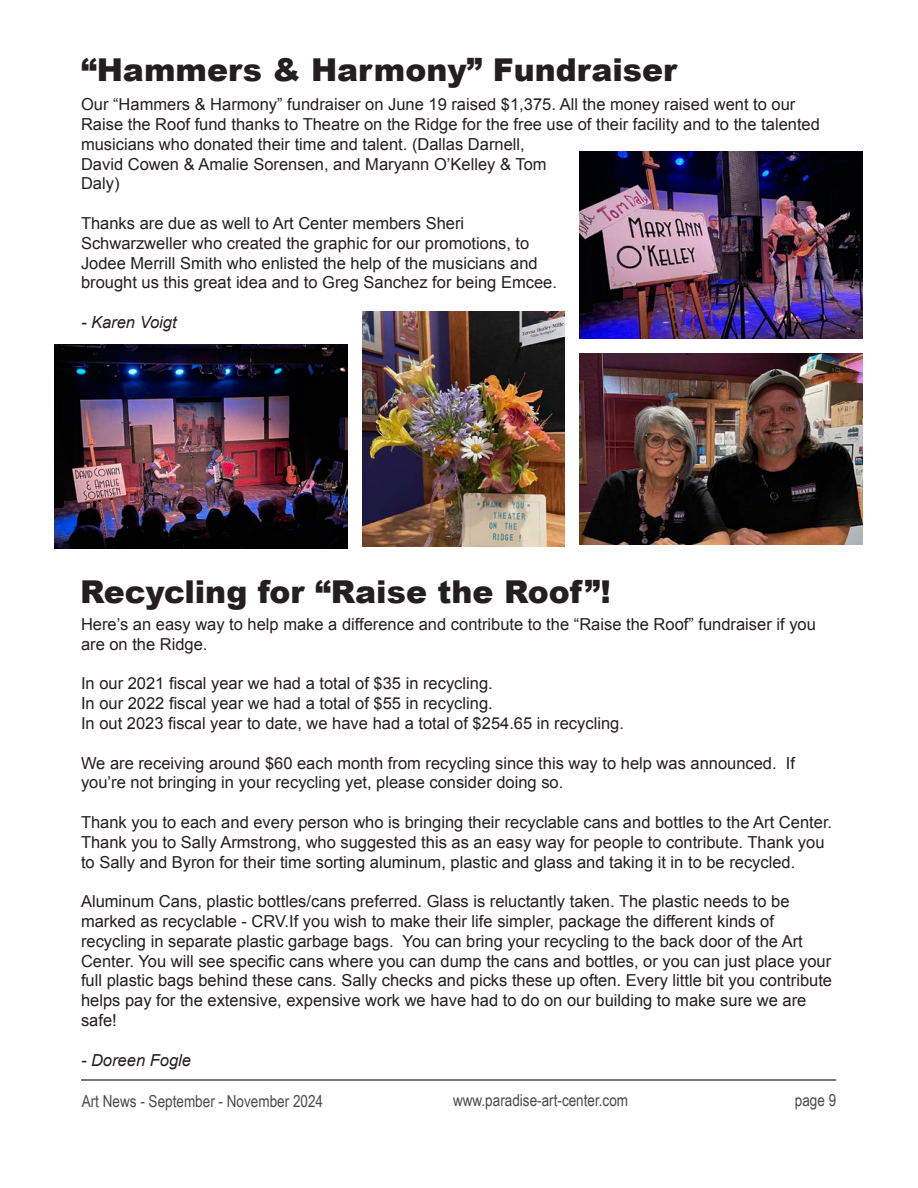
<style>
.page{position:relative;width:918px;height:1188px;background:#fff}
.page>*{position:absolute;margin:0;border:0;box-sizing:border-box;transform-origin:0 0}
.Page_Heading{font:900 31.5px "Arial";color:#231f20}
.t1{font:16.5px/19.8px "Arial";color:#231f20}
.t2{font:16.5px "Arial Narrow";color:#494a4b}
.t3{font:italic 16.5px "Arial";color:#231f20}
</style>
<div class="page">
<hr style="left:81px;top:1079px;width:755px;height:2px;background:#494a4b">
<img style="left:579px;top:151px;width:283px;height:187px">
<img style="left:55px;top:345px;width:292px;height:204px">
<img style="left:362px;top:312px;width:202px;height:234px">
<img style="left:579px;top:353px;width:283px;height:191px">
<p class="Page_Heading" style="left:81px;top:47px;width:598px">“Hammers &amp; Harmony” Fundraiser</p>
<p class="t1" style="left:81px;top:95px;width:740px">Our “Hammers &amp; Harmony” fundraiser on June 19 raised $1,375. All the money raised went to our Raise the Roof fund thanks to Theatre on the Ridge for the free use of their facility and to the talented musicians who donated their time and talent. (Dallas Darnell,<br>David Cowen &amp; Amalie Sorensen, and Maryann O’Kelley &amp; Tom<br>Daly)</p>
<p class="t1" style="left:81px;top:214px;width:478px">Thanks are due as well to Art Center members Sheri Schwarzweller who created the graphic for our promotions, to Jodee Merrill Smith who enlisted the help of the musicians and brought us this great idea and to Greg Sanchez for being Emcee.</p>
<p class="t3" style="left:81px;top:312px;width:97px">- Karen Voigt</p>
<p class="Page_Heading" style="left:80px;top:569px;width:532px">Recycling for “Raise the Roof”!</p>
<p class="t1" style="left:81px;top:615px;width:736px">Here’s an easy way to help make a difference and contribute to the “Raise the Roof” fundraiser if you are on the Ridge.</p>
<p class="t1" style="left:81px;top:674px;width:413px">In our 2021 fiscal year we had a total of $35 in recycling.</p>
<p class="t1" style="left:81px;top:694px;width:413px">In our 2022 fiscal year we had a total of $55 in recycling.</p>
<p class="t1" style="left:81px;top:714px;width:544px">In out 2023 fiscal year to date, we have had a total of $254.65 in recycling.</p>
<p class="t1" style="left:81px;top:753px;width:716px">We are receiving around $60 each month from recycling since this way to help was announced. If you’re not bringing in your recycling yet, please consider doing so.</p>
<p class="t1" style="left:81px;top:813px;width:753px">Thank you to each and every person who is bringing their recyclable cans and bottles to the Art Center.</p>
<p class="t1" style="left:81px;top:832px;width:745px">Thank you to Sally Armstrong, who suggested this as an easy way for people to contribute. Thank you to Sally and Byron for their time sorting aluminum, plastic and glass and taking it in to be recycled.</p>
<p class="t1" style="left:81px;top:892px;width:753px">Aluminum Cans, plastic bottles/cans preferred. Glass is reluctantly taken. The plastic needs to be marked as recyclable - CRV.If you wish to make their life simpler, package the different kinds of recycling in separate plastic garbage bags. You can bring your recycling to the back door of the Art Center. You will see specific cans where you can dump the cans and bottles, or you can just place your full plastic bags behind these cans. Sally checks and picks these up often. Every little bit you contribute helps pay for the extensive, expensive work we have had to do on our building to make sure we are safe!</p>
<p class="t3" style="left:81px;top:1049px;width:112px">- Doreen Fogle</p>
<p class="t2" style="left:82px;top:1091px;width:243px">Art News - September - November 2024</p>
<p class="t2" style="left:453px;top:1091px;width:177px">www.paradise-art-center.com</p>
<p class="t2" style="left:795px;top:1091px;width:43px">page 9</p>
</div>
